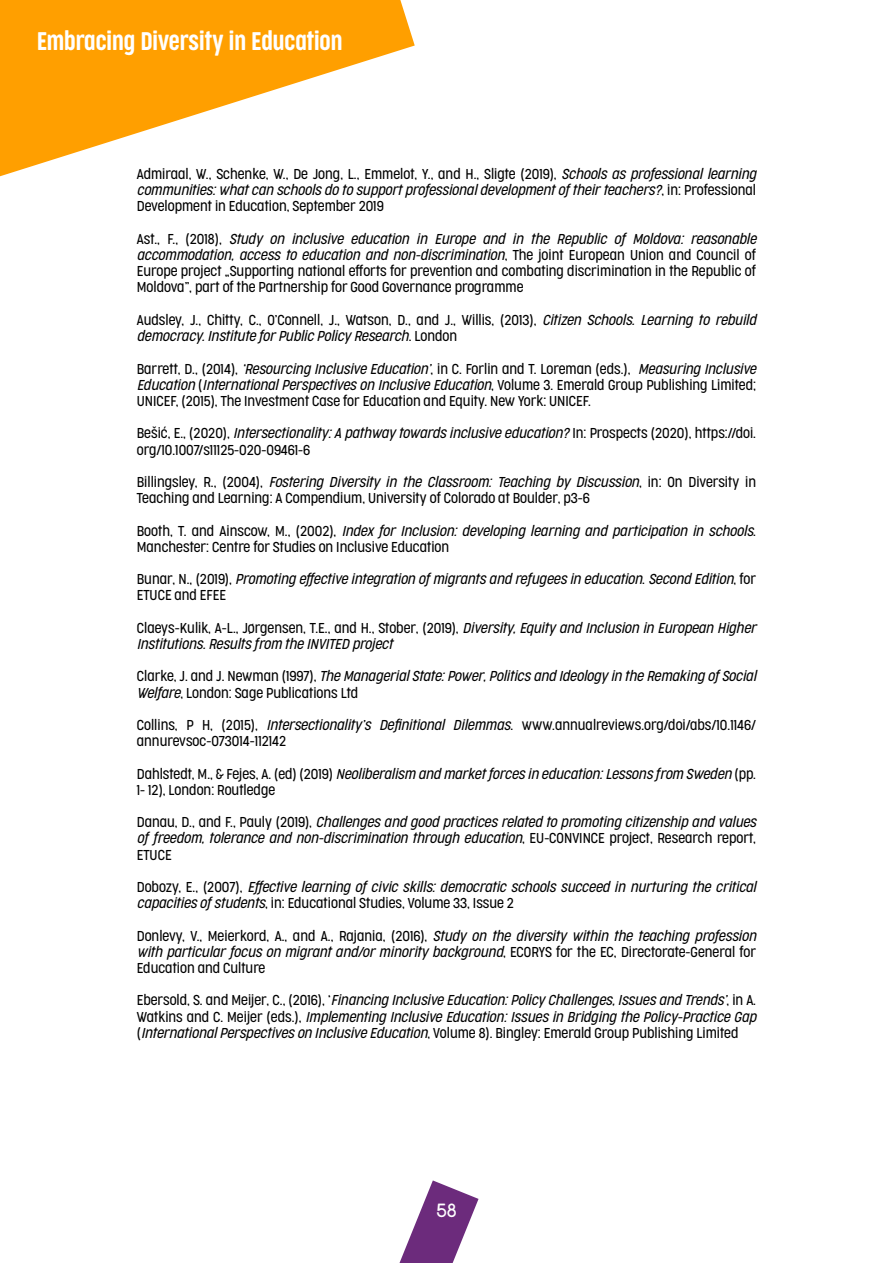
<style>
.page{position:relative;width:893px;height:1263px;background:#fff}
.page>*{position:absolute;margin:0;border:0;box-sizing:border-box;transform-origin:0 0}
.t1{font:300 24px "Cocogoose Compressed";color:#fff}
.t2{font:300 18px "Cocogoose Pro";color:#fff}
.t3{font:300 13.5px/16.2px "Cocogoose Condensed";color:#000}
.t4{font:italic 300 13.5px/16.2px "Cocogoose Condensed";color:#000}
.s1{font-style:italic}
.s2{font-style:normal}
</style>
<div class="page">
<svg style="left:399px;top:1180px;width:79px;height:83px"></svg>
<svg style="left:0;top:0;width:415px;height:177px;fill:#ff9f00"></svg>
<h1 class="t1" style="left:37px;top:25px;width:307px">Embracing Diversity in Education</h1>
<p class="t3" style="left:137px;top:166px;width:621px;text-align:justify">Admiraal, W., Schenke, W., De Jong, L., Emmelot, Y., and H., Sligte (2019), <span class="s1">Schools as professional learning communities: what can schools do to support professional development of their teachers?</span>, in: Professional Development in Education, September 2019</p>
<p class="t3" style="left:137px;top:231px;width:621px;text-align:justify">Ast., F., (2018), <span class="s1">Study on inclusive education in Europe and in the Republic of Moldova: reasonable accommodation, access to education and non-discrimination</span>, The joint European Union and Council of Europe project „Supporting national efforts for prevention and combating discrimination in the Republic of Moldova”, part of the Partnership for Good Governance programme</p>
<p class="t4" style="left:137px;top:312px;width:621px"><span class="s2">Audsley, J., Chitty, C., O’Connell, J., Watson, D., and J., Willis, (2013),</span> Citizen Schools. Learning to rebuild democracy. Institute for Public Policy Research<span class="s2">. London</span></p>
<p class="t3" style="left:137px;top:360px;width:621px;text-align:justify">Barrett, D., (2014), <span class="s1">‘Resourcing Inclusive Education’</span>, in C. Forlin and T. Loreman (eds.), <span class="s1">Measuring Inclusive Education</span> (<span class="s1">International Perspectives on Inclusive Education</span>, Volume 3. Emerald Group Publishing Limited; UNICEF, (2015), The Investment Case for Education and Equity. New York: UNICEF.</p>
<p class="t3" style="left:137px;top:425px;width:621px">Bešić, E., (2020), <span class="s1">Intersectionality: A pathway towards inclusive education?</span> In: Prospects (2020), https://doi. org/10.1007/s11125-020-09461-6</p>
<p class="t3" style="left:137px;top:474px;width:621px">Billingsley, R., (2004), <span class="s1">Fostering Diversity in the Classroom: Teaching by Discussion</span>, in: On Diversity in<br>Teaching and Learning: A Compendium, University of Colorado at Boulder, p3-6</p>
<p class="t3" style="left:137px;top:522px;width:621px">Booth, T. and Ainscow, M., (2002), <span class="s1">Index for Inclusion: developing learning and participation in schools</span>.<br>Manchester: Centre for Studies on Inclusive Education</p>
<p class="t4" style="left:137px;top:571px;width:621px"><span class="s2">Bunar, N., (2019),</span> Promoting effective integration of migrants and refugees in education<span class="s2">.</span> Second Edition<span class="s2">, for<br>ETUCE and EFEE</span></p>
<p class="t4" style="left:137px;top:619px;width:621px"><span class="s2">Claeys-Kulik, A-L., Jørgensen, T.E., and H., Stober, (2019),</span> Diversity, Equity and Inclusion in European Higher<br>Institutions. Results from the INVITED project</p>
<p class="t4" style="left:137px;top:668px;width:621px"><span class="s2">Clarke, J. and J. Newman (1997),</span> The Managerial State: Power, Politics and Ideology in the Remaking of Social<br>Welfare<span class="s2">, London: Sage Publications Ltd</span></p>
<p class="t3" style="left:137px;top:717px;width:621px">Collins, P H, (2015), <span class="s1">Intersectionality’s Definitional Dilemmas</span>. www.annualreviews.org/doi/abs/10.1146/ annurevsoc-073014-112142</p>
<p class="t3" style="left:137px;top:765px;width:621px">Dahlstedt, M., &amp; Fejes, A. (ed) (2019) <span class="s1">Neoliberalism and market forces in education: Lessons from Sweden</span> (pp.<br>1- 12), London: Routledge</p>
<p class="t4" style="left:137px;top:814px;width:621px;text-align:justify"><span class="s2">Danau, D., and F., Pauly (2019),</span> Challenges and good practices related to promoting citizenship and values of freedom, tolerance and non-discrimination through education<span class="s2">, EU-CONVINCE project, Research report, ETUCE</span></p>
<p class="t4" style="left:137px;top:879px;width:621px"><span class="s2">Dobozy, E., (2007),</span> Effective learning of civic skills: democratic schools succeed in nurturing the critical capacities of students<span class="s2">, in: Educational Studies, Volume 33, Issue 2</span></p>
<p class="t3" style="left:137px;top:927px;width:621px;text-align:justify">Donlevy, V., Meierkord, A., and A., Rajania, (2016), <span class="s1">Study on the diversity within the teaching profession with particular focus on migrant and/or minority background</span>, ECORYS for the EC, Directorate-General for Education and Culture</p>
<p class="t4" style="left:137px;top:992px;width:621px;text-align:justify"><span class="s2">Ebersold, S. and Meijer, C., (2016), ‘</span>Financing Inclusive Education: Policy Challenges, Issues and Trends’<span class="s2">, in A.<br>Watkins and C. Meijer (eds.),</span> Implementing Inclusive Education: Issues in Bridging the Policy-Practice Gap <span class="s2">(</span>International Perspectives on Inclusive Education<span class="s2">, Volume 8). Bingley: Emerald Group Publishing Limited</span></p>
<h2 class="t2" style="left:436px;top:1198px;width:22px">58</h2>
</div>
